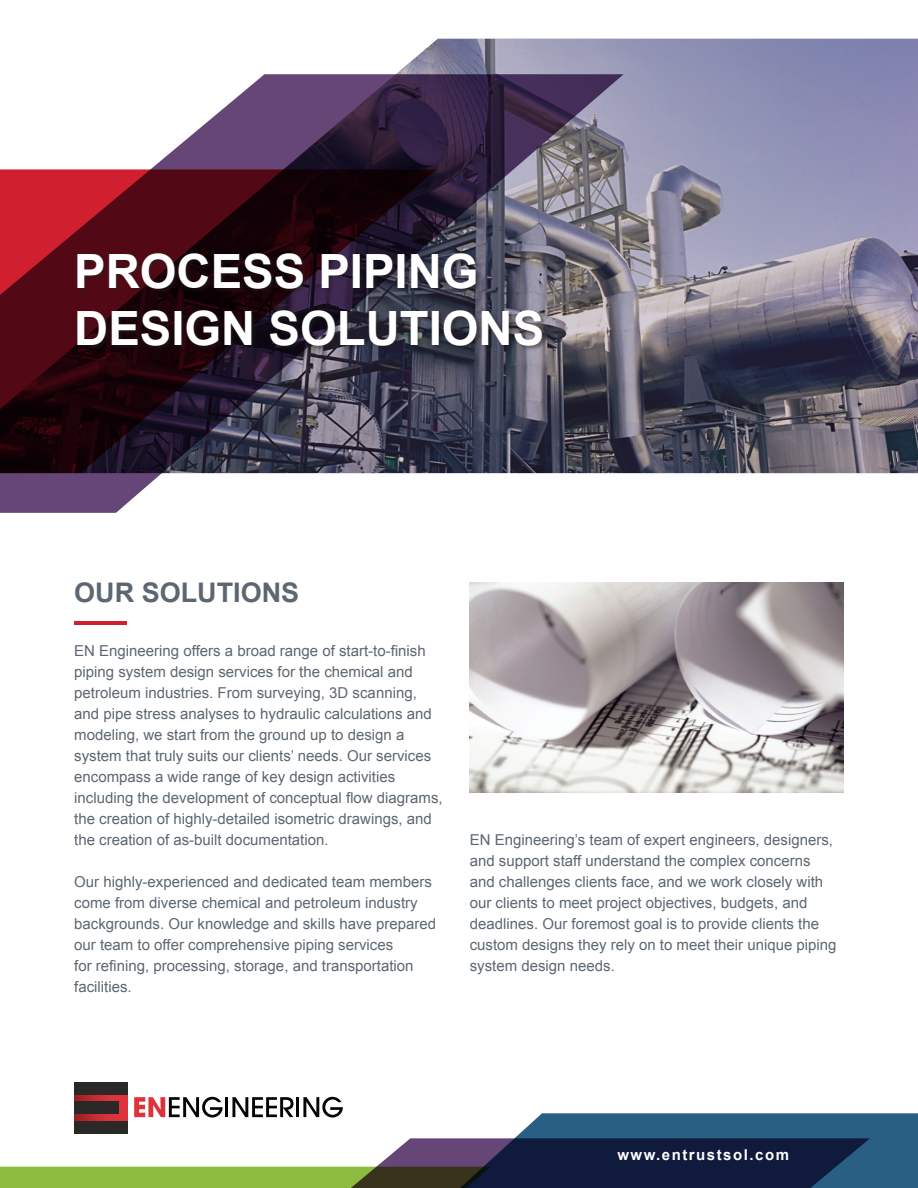
<style>
.page{position:relative;width:918px;height:1188px;background:#fff}
.page>*{position:absolute;margin:0;border:0;box-sizing:border-box;transform-origin:0 0}
.t1{font:700 47.25px/56.7px "Arial";color:#fff}
.t2{font:700 27px "Arial";color:#5c6771}
.t3{font:15px/21px "Arial";color:#5c6771}
.t4{font:700 15px "Arial";letter-spacing:.1em;color:#fff}
</style>
<div class="page">
<img style="left:396px;top:39px;width:522px;height:434px">
<svg style="left:0;top:74px;width:624px;height:439px"></svg>
<div style="left:77px;top:253px;width:471px;height:98px;background:#231f20;opacity:.5"></div>
<hr style="left:74px;top:622px;width:53px;height:3px;background:#d0202f">
<img style="left:470px;top:582px;width:374px;height:211px">
<svg style="left:0;top:1097px;width:918px;height:91px"></svg>
<svg style="left:74px;top:1094px;width:53px;height:27px"></svg>
<div style="left:74px;top:1082px;width:53px;height:12px;background:#2b2828"></div>
<div style="left:74px;top:1101px;width:44px;height:13px;background:#2b2828"></div>
<div style="left:74px;top:1121px;width:53px;height:12px;background:#2b2828"></div>
<h1 class="t1" style="left:74px;top:245px;width:472px">PROCESS PIPING<br>DESIGN SOLUTIONS</h1>
<h2 class="t2" style="left:74px;top:575px;width:227px">OUR SOLUTIONS</h2>
<p class="t3" style="left:74px;top:640px;width:370px">EN Engineering offers a broad range of start-to-finish piping system design services for the chemical and petroleum industries. From surveying, 3D scanning, and pipe stress analyses to hydraulic calculations and modeling, we start from the ground up to design a system that truly suits our clients’ needs. Our services encompass a wide range of key design activities including the development of conceptual flow diagrams, the creation of highly-detailed isometric drawings, and the creation of as-built documentation.</p>
<p class="t3" style="left:74px;top:871px;width:363px">Our highly-experienced and dedicated team members come from diverse chemical and petroleum industry backgrounds. Our knowledge and skills have prepared our team to offer comprehensive piping services<br>for refining, processing, storage, and transportation facilities.</p>
<p class="t3" style="left:470px;top:829px;width:368px">EN Engineering’s team of expert engineers, designers, and support staff understand the complex concerns and challenges clients face, and we work closely with our clients to meet project objectives, budgets, and deadlines. Our foremost goal is to provide clients the custom designs they rely on to meet their unique piping system design needs.</p>
<p class="t4" style="left:617px;top:1145px;width:173px">www.entrustsol.com</p>
</div>
